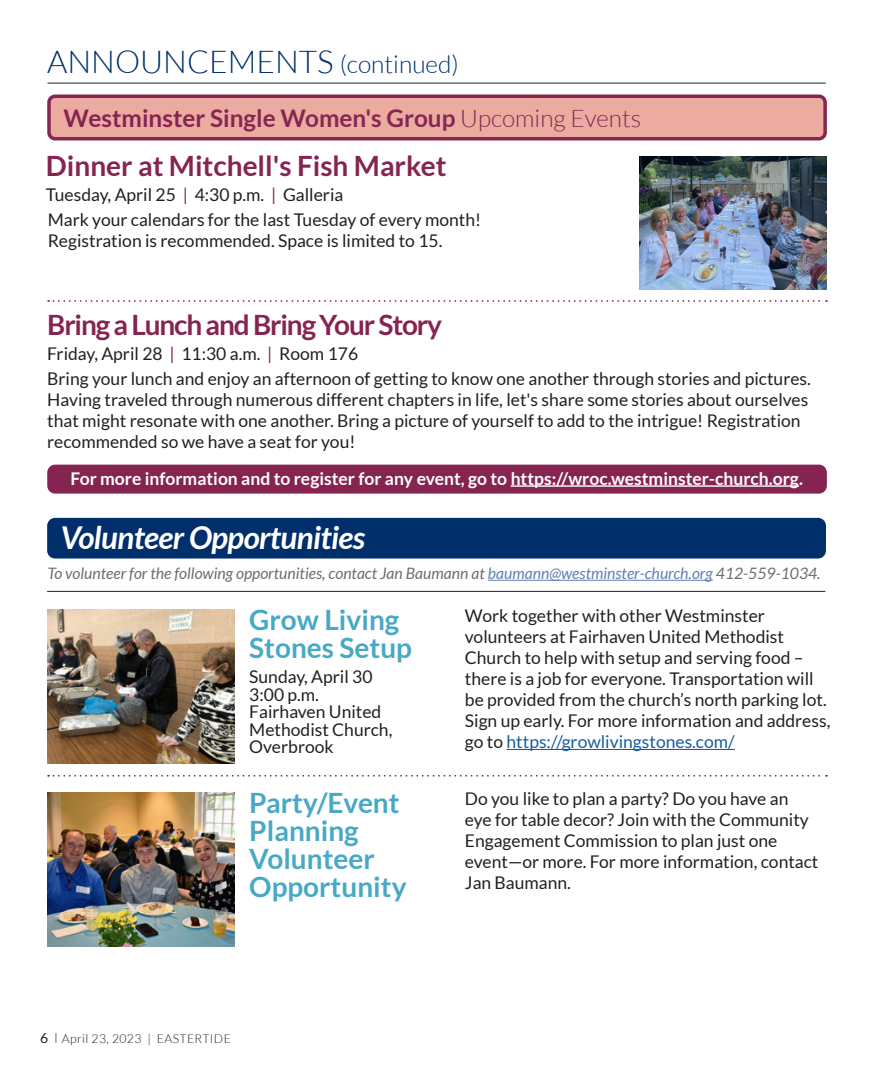
<style>
.page{position:relative;width:882px;height:1071px;background:#fff}
.page>*{position:absolute;margin:0;border:0;box-sizing:border-box;transform-origin:0 0}
.t1{font:300 31.5px "Lato";color:#002f6c}
.t2{font:italic 700 31.5px "Lato";letter-spacing:-.02em;color:#fff}
.t3{font:700 28px/28px "Lato";color:#48a9c5}
.t4{font:700 28px "Lato";letter-spacing:-.03em;color:#862451}
.t5{font:700 28px "Lato";color:#862451}
.t6{font:700 24.32px "Lato";color:#862751}
.t7{font:17.5px/21px "Lato";color:#231f20}
.t8{font:700 17.5px "Lato";color:#fff}
.t9{font:italic 15.75px "Lato";color:#6c6d70}
.t10{font:300 12.25px "Lato";letter-spacing:.03em;color:#231f20}
.s1{font-size:24.5px}
.s2{color:#862451}
.s3{font-weight:300}
.s4{color:#607eb4}
.s5{font-weight:400;font-size:14px}
.s6{font-family:"Filosofia Unicase";font-weight:400;font-size:14px}
.s7{color:#175d9e}
</style>
<div class="page">
<hr style="left:488px;top:580px;width:225px;height:1px;background:#607eb4">
<hr style="left:47px;top:591px;width:778px;height:1px;background:#231f20">
<div style="left:47px;top:518px;width:779px;height:41px;background:#002f6c;border-radius:8px"></div>
<hr style="left:47px;top:83px;width:779px;height:1px;background:#231f20">
<img style="left:639px;top:157px;width:188px;height:132px">
<hr style="left:507px;top:749px;width:228px;height:1px;background:#175d9e">
<img style="left:47px;top:610px;width:188px;height:154px">
<img style="left:47px;top:793px;width:188px;height:154px">
<svg style="left:48px;top:300px;width:779px;height:2px"></svg>
<svg style="left:48px;top:775px;width:779px;height:2px"></svg>
<div style="left:49px;top:96px;width:776px;height:43px;background:#ebaba1;border-radius:6px"></div>
<div style="left:47px;top:94px;width:780px;height:46px;border:4px solid #862751;border-radius:6px"></div>
<div style="left:47px;top:465px;width:780px;height:29px;background:#862451;border-radius:8px"></div>
<hr style="left:511px;top:485px;width:288px;height:2px;background:#fff">
<p class="t1" style="left:47px;top:45px;width:413px">ANNOUNCEMENTS <span class="s1">(continued)</span></p>
<p class="t6" style="left:64px;top:104px;width:579px"><span class="s2">Westminster</span> Single Women's Group <span class="s3">Upcoming Events</span></p>
<p class="t5" style="left:46px;top:150px;width:402px">Dinner at Mitchell's Fish Market</p>
<p class="t7" style="left:46px;top:185px;width:299px">Tuesday, April 25 <span class="s2">|</span> 4:30 p.m. <span class="s2">|</span> Galleria</p>
<p class="t7" style="left:48px;top:209px;width:435px">Mark your calendars for the last Tuesday of every month!<br>Registration is recommended. Space is limited to 15.</p>
<p class="t4" style="left:47px;top:309px;width:396px">Bring a Lunch and Bring Your Story</p>
<p class="t7" style="left:47px;top:343px;width:312px">Friday, April 28 <span class="s2">|</span> 11:30 a.m. <span class="s2">|</span> Room 176</p>
<p class="t7" style="left:47px;top:368px;width:765px">Bring your lunch and enjoy an afternoon of getting to know one another through stories and pictures.<br>Having traveled through numerous different chapters in life, let's share some stories about ourselves that might resonate with one another. Bring a picture of yourself to add to the intrigue! Registration recommended so we have a seat for you!</p>
<p class="t8" style="left:71px;top:469px;width:734px">For more information and to register for any event, go to https://wroc.westminster-church.org.</p>
<p class="t2" style="left:60px;top:520px;width:306px">Volunteer Opportunities</p>
<p class="t9" style="left:47px;top:565px;width:775px">To volunteer for the following opportunities, contact Jan Baumann at <span class="s4">baumann@westminster-church.org</span> 412-559-1034.</p>
<p class="t3" style="left:249px;top:605px;width:164px">Grow Living<br>Stones Setup</p>
<p class="t7" style="left:249px;top:668px;width:125px;line-height:17.5px">Sunday, April 30<br>3:00 p.m.</p>
<p class="t7" style="left:249px;top:703px;width:145px;line-height:17.5px">Fairhaven United<br>Methodist Church,</p>
<p class="t7" style="left:249px;top:736px;width:86px">Overbrook</p>
<p class="t3" style="left:249px;top:788px;width:159px">Party/Event<br>Planning<br>Volunteer<br>Opportunity</p>
<p class="t10" style="left:40px;top:1032px;width:192px"><span class="s5">6</span> <span class="s6">|</span> April 23, 2023 | EASTERTIDE</p>
<p class="t7" style="left:465px;top:605px;width:367px">Work together with other Westminster volunteers at Fairhaven United Methodist Church to help with setup and serving food – there is a job for everyone. Transportation will be provided from the church’s north parking lot.<br>Sign up early. For more information and address, go to <span class="s7">https://growlivingstones.com/</span></p>
<p class="t7" style="left:465px;top:788px;width:355px">Do you like to plan a party? Do you have an eye for table decor? Join with the Community Engagement Commission to plan just one event—or more. For more information, contact Jan Baumann.</p>
</div>
